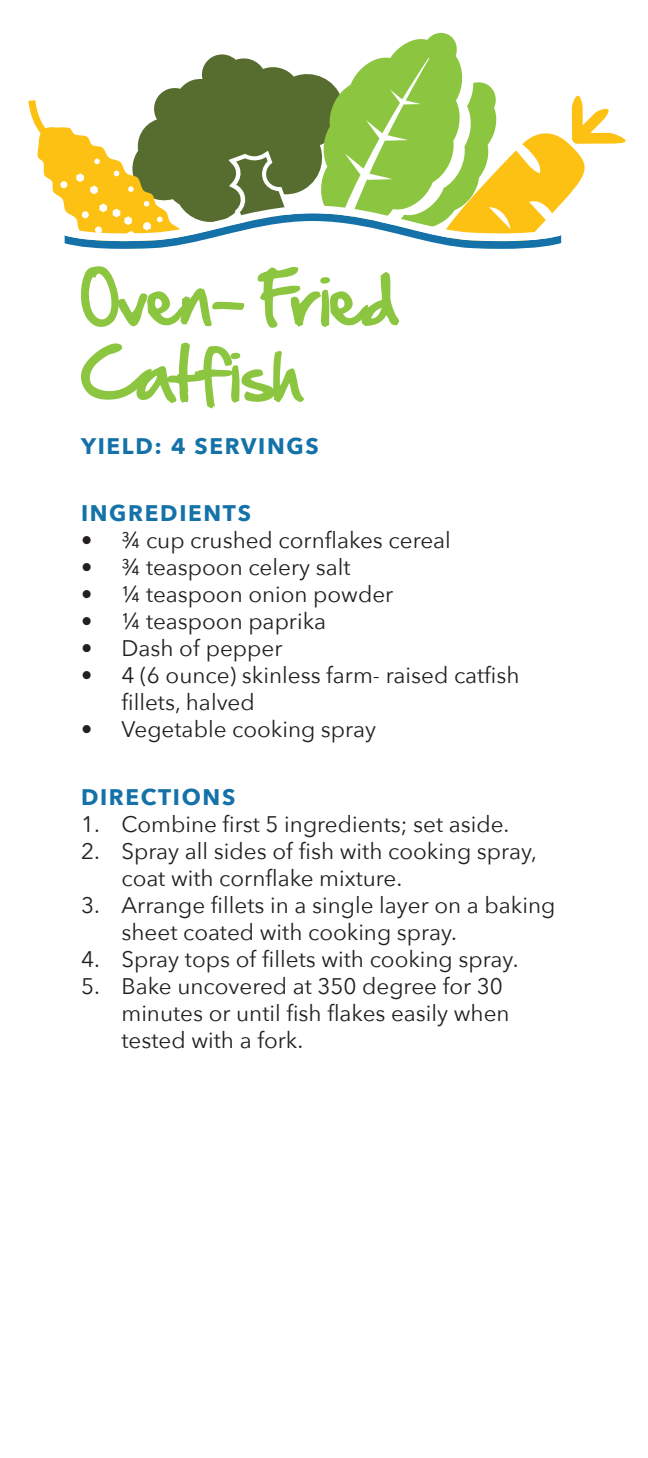
<style>
.page{position:relative;width:648px;height:1458px;background:#fff}
.page>*{position:absolute;margin:0;border:0;box-sizing:border-box;transform-origin:0 0}
.t1{font:63px/75.6px "Hand Of Sean";color:#8cc641}
.t2{font:22.5px/27px "Avenir Next";color:#231f20}
.t3{font:700 22.5px "Avenir Next";letter-spacing:.075em;color:#1472a9}
</style>
<div class="page">
<svg style="left:28px;top:100px;width:37px;height:110px"></svg>
<svg style="left:561px;top:120px;width:24px;height:123px"></svg>
<svg style="left:572px;top:96px;width:54px;height:48px"></svg>
<svg style="left:65px;top:32px;width:496px;height:217px"></svg>
<h1 class="t1" style="left:81px;top:261px;width:317px">Oven- Fried<br>Catfish</h1>
<p class="t3" style="left:81px;top:426px;width:239px">YIELD: 4 SERVINGS</p>
<p class="t3" style="left:81px;top:494px;width:172px">INGREDIENTS</p>
<p class="t2" style="left:81px;top:526px;width:371px">• ¾ cup crushed cornflakes cereal</p>
<p class="t2" style="left:81px;top:553px;width:271px">• ¾ teaspoon celery salt</p>
<p class="t2" style="left:81px;top:580px;width:314px">• ¼ teaspoon onion powder</p>
<p class="t2" style="left:81px;top:607px;width:247px">• ¼ teaspoon paprika</p>
<p class="t2" style="left:81px;top:634px;width:203px">• Dash of pepper</p>
<p class="t2" style="left:122px;top:661px;width:400px;text-indent:-40px">• 4 (6 ounce) skinless farm- raised catfish fillets, halved</p>
<p class="t2" style="left:81px;top:715px;width:297px">• Vegetable cooking spray</p>
<p class="t3" style="left:81px;top:777px;width:156px">DIRECTIONS</p>
<p class="t2" style="left:81px;top:809px;width:430px">1. Combine first 5 ingredients; set aside.</p>
<p class="t2" style="left:122px;top:836px;width:417px;text-indent:-40px">2. Spray all sides of fish with cooking spray, coat with cornflake mixture.</p>
<p class="t2" style="left:122px;top:890px;width:435px;text-indent:-40px">3. Arrange fillets in a single layer on a baking sheet coated with cooking spray.</p>
<p class="t2" style="left:81px;top:944px;width:439px">4. Spray tops of fillets with cooking spray.</p>
<p class="t2" style="left:122px;top:971px;width:390px;text-indent:-40px">5. Bake uncovered at 350 degree for 30 minutes or until fish flakes easily when tested with a fork.</p>
</div>
